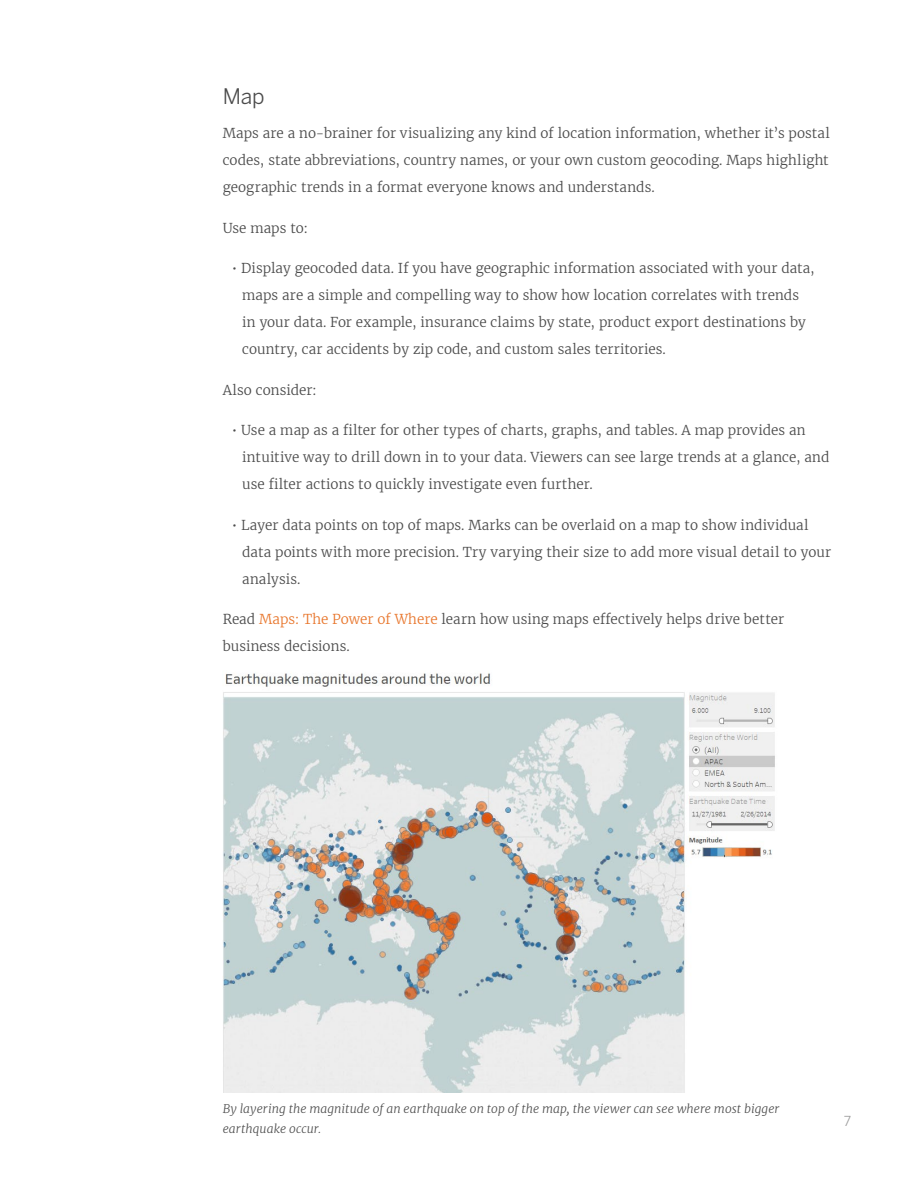
<style>
.page{position:relative;width:918px;height:1188px;background:#fff}
.page>*{position:absolute;margin:0;border:0;box-sizing:border-box;transform-origin:0 0}
.t1{font:21px "Benton Sans";color:#4b4b4b}
.t2{font:300 13.5px/27px "Merriweather";letter-spacing:.005em;color:#4b4b4b}
.t3{font:13.5px "Benton Sans";color:#9b9b9b}
.t4{font:italic 300 12px/19.5px "Merriweather";letter-spacing:.005em;color:#4b4b4b}
.s1{color:#e8762c}
</style>
<div class="page">
<img style="left:223px;top:672px;width:552px;height:421px">
<h1 class="t1" style="left:223px;top:84px;width:44px">Map</h1>
<p class="t2" style="left:223px;top:119px;width:609px;text-align:justify">Maps are a no-brainer for visualizing any kind of location information, whether it’s postal codes, state abbreviations, country names, or your own custom geocoding. Maps highlight geographic trends in a format everyone knows and understands.</p>
<p class="t2" style="left:223px;top:214px;width:87px">Use maps to:</p>
<p class="t2" style="left:242px;top:254px;width:574px;text-indent:-11px">• Display geocoded data. If you have geographic information associated with your data, maps are a simple and compelling way to show how location correlates with trends in your data. For example, insurance claims by state, product export destinations by country, car accidents by zip code, and custom sales territories.</p>
<p class="t2" style="left:223px;top:376px;width:96px">Also consider:</p>
<p class="t2" style="left:242px;top:416px;width:589px;text-indent:-11px">• Use a map as a filter for other types of charts, graphs, and tables. A map provides an intuitive way to drill down in to your data. Viewers can see large trends at a glance, and use filter actions to quickly investigate even further.</p>
<p class="t2" style="left:242px;top:511px;width:590px;text-indent:-11px">• Layer data points on top of maps. Marks can be overlaid on a map to show individual data points with more precision. Try varying their size to add more visual detail to your analysis.</p>
<p class="t2" style="left:223px;top:605px;width:563px">Read <span class="s1">Maps: The Power of Where</span> learn how using maps effectively helps drive better business decisions.</p>
<p class="t4" style="left:223px;top:1099px;width:558px">By layering the magnitude of an earthquake on top of the map, the viewer can see where most bigger earthquake occur.</p>
<p class="t3" style="left:844px;top:1113px;width:9px">7</p>
</div>
